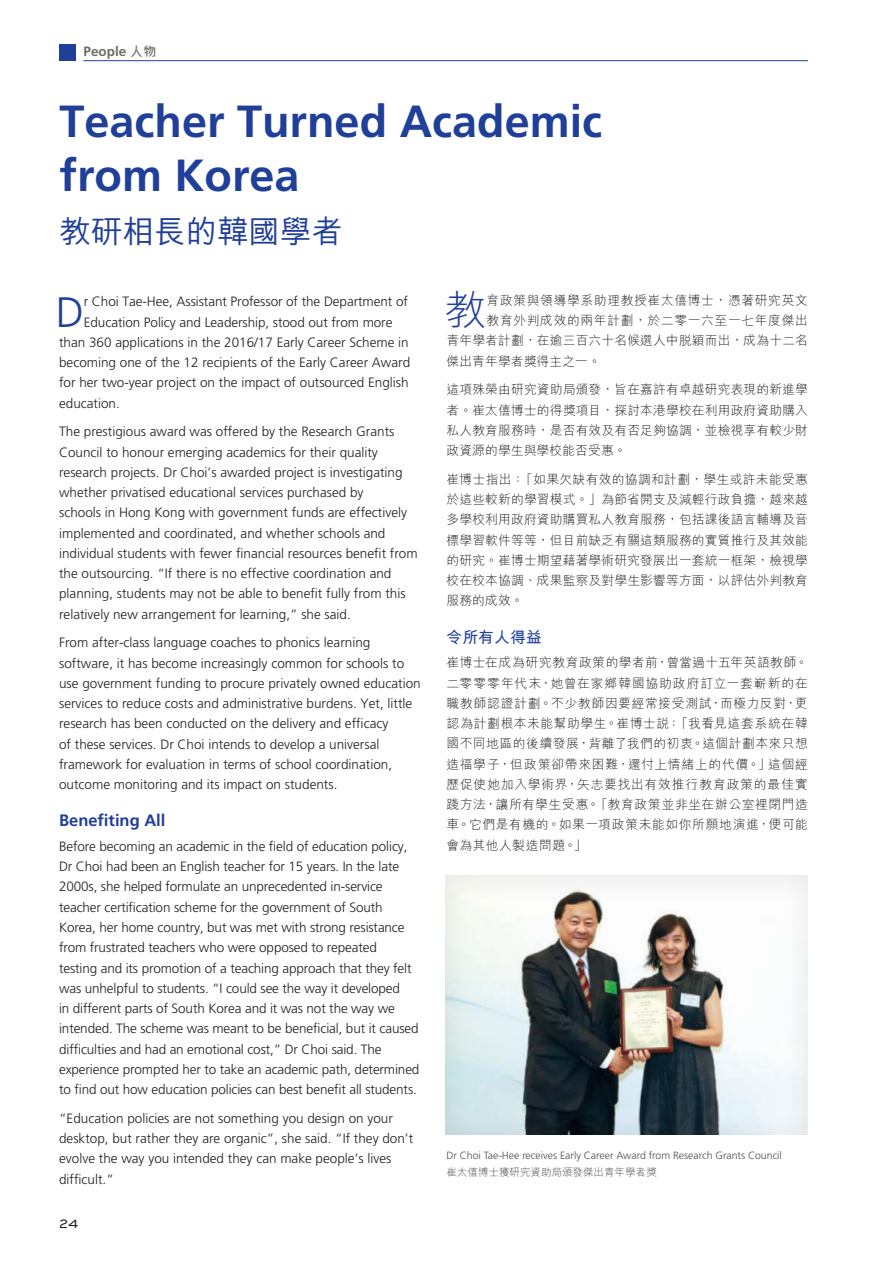
<style>
.page{position:relative;width:893px;height:1263px;background:#fff}
.page>*{position:absolute;margin:0;border:0;box-sizing:border-box;transform-origin:0 0}
.t1{font:700 45px/54px "Frutiger";color:#203f99}
.t2{font:300 42.45px "Frutiger";color:#203f99}
.t3{font:300 41.1px "M Hei HK";color:#203f99}
.t4{font:500 31.5px "M Hei HK";color:#203f99}
.t5{font:700 16.5px "Frutiger";color:#203f99}
.t6{font:700 15.75px "M Hei HK";letter-spacing:.01em;color:#203f99}
.t7{font:15px "Sweet Sans Pro";color:#221f1f}
.t8{font:300 13.5px/20.2px "Frutiger";color:#221f1f}
.t9{font:700 13.5px "Frutiger";color:#6d6d62}
.t10{font:300 12.75px/20.2px "M Hei HK";letter-spacing:.015em;color:#221f1f;text-align:justify}
.t11{font:300 12.75px "M Hei HK";letter-spacing:.05em;color:#221f1f}
.t12{font:300 10.5px "Frutiger";color:#4c4c4e}
.t13{font:300 10.5px "M Hei HK";color:#4c4c4e}
.s1{font-family:"M Elle HK";font-weight:500;font-size:12.75px}
</style>
<div class="page">
<img style="left:445px;top:875px;width:363px;height:260px">
<div style="left:60px;top:45px;width:16px;height:16px;background:#203f99"></div>
<hr style="left:83px;top:60px;width:725px;height:1px;background:#203f99">
<p class="t9" style="left:84px;top:45px;width:74px">People <span class="s1">人物</span></p>
<h1 class="t1" style="left:60px;top:98px;width:544px">Teacher Turned Academic from Korea</h1>
<h3 class="t4" style="left:60px;top:208px;width:285px">教研相長的韓國學者</h3>
<h2 class="t2" style="left:56px;top:294px;width:30px">D</h2>
<p class="t8" style="left:84px;top:292px;width:326px">r Choi Tae-Hee, Assistant Professor of the Department of</p>
<p class="t8" style="left:84px;top:313px;width:310px">Education Policy and Leadership, stood out from more</p>
<p class="t8" style="left:59px;top:333px;width:351px">than 360 applications in the 2016/17 Early Career Scheme in</p>
<p class="t8" style="left:59px;top:353px;width:353px">becoming one of the 12 recipients of the Early Career Award</p>
<p class="t8" style="left:59px;top:373px;width:351px">for her two-year project on the impact of outsourced English</p>
<p class="t8" style="left:59px;top:394px;width:62px">education.</p>
<p class="t8" style="left:59px;top:422px;width:360px">The prestigious award was offered by the Research Grants Council to honour emerging academics for their quality research projects. Dr Choi’s awarded project is investigating whether privatised educational services purchased by<br>schools in Hong Kong with government funds are effectively implemented and coordinated, and whether schools and individual students with fewer financial resources benefit from the outsourcing. “If there is no effective coordination and planning, students may not be able to benefit fully from this relatively new arrangement for learning,” she said.</p>
<p class="t8" style="left:59px;top:633px;width:363px">From after-class language coaches to phonics learning software, it has become increasingly common for schools to use government funding to procure privately owned education services to reduce costs and administrative burdens. Yet, little research has been conducted on the delivery and efficacy<br>of these services. Dr Choi intends to develop a universal framework for evaluation in terms of school coordination, outcome monitoring and its impact on students.</p>
<p class="t5" style="left:59px;top:814px;width:108px">Benefiting All</p>
<p class="t8" style="left:59px;top:837px;width:362px">Before becoming an academic in the field of education policy, Dr Choi had been an English teacher for 15 years. In the late 2000s, she helped formulate an unprecedented in-service teacher certification scheme for the government of South Korea, her home country, but was met with strong resistance from frustrated teachers who were opposed to repeated<br>testing and its promotion of a teaching approach that they felt was unhelpful to students. “I could see the way it developed<br>in different parts of South Korea and it was not the way we intended. The scheme was meant to be beneficial, but it caused difficulties and had an emotional cost,” Dr Choi said. The experience prompted her to take an academic path, determined to find out how education policies can best benefit all students.</p>
<p class="t8" style="left:59px;top:1109px;width:356px">“Education policies are not something you design on your desktop, but rather they are organic”, she said. “If they don’t evolve the way you intended they can make people’s lives difficult.”</p>
<p class="t7" style="left:59px;top:1214px;width:21px">24</p>
<h3 class="t3" style="left:445px;top:281px;width:43px">教</h3>
<p class="t11" style="left:487px;top:291px;width:323px">育政策與領導學系助理教授崔太僖博士，憑著研究英文</p>
<p class="t11" style="left:487px;top:312px;width:323px">教育外判成效的兩年計劃，於二零一六至一七年度傑出</p>
<p class="t10" style="left:446px;top:330px;width:363px">青年學者計劃，在逾三百六十名候選人中脫穎而出，成為十二名</p>
<p class="t10" style="left:446px;top:350px;width:156px">傑出青年學者獎得主之一。</p>
<p class="t10" style="left:446px;top:379px;width:363px">這項殊榮由研究資助局頒發，旨在嘉許有卓越研究表現的新進學者。崔太僖博士的得獎項目，探討本港學校在利用政府資助購入私人教育服務時，是否有效及有否足夠協調，並檢視享有較少財政資源的學生與學校能否受惠。</p>
<p class="t10" style="left:446px;top:469px;width:363px">崔博士指出：「如果欠缺有效的協調和計劃，學生或許未能受惠於這些較新的學習模式。」為節省開支及減輕行政負擔，越來越多學校利用政府資助購買私人教育服務，包括課後語言輔導及音標學習軟件等等，但目前缺乏有關這類服務的實質推行及其效能的研究。崔博士期望藉著學術研究發展出一套統一框架，檢視學校在校本協調、成果監察及對學生影響等方面，以評估外判教育服務的成效。</p>
<p class="t6" style="left:446px;top:625px;width:97px">令所有人得益</p>
<p class="t10" style="left:446px;top:652px;width:363px">崔博士在成為研究教育政策的學者前，曾當過十五年英語教師。二零零零年代末，她曾在家鄉韓國協助政府訂立一套嶄新的在職教師認證計劃。不少教師因要經常接受測試，而極力反對，更認為計劃根本未能幫助學生。崔博士說：「我看見這套系統在韓國不同地區的後續發展，背離了我們的初衷。這個計劃本來只想造福學子，但政策卻帶來困難，還付上情緒上的代價。」這個經歷促使她加入學術界，矢志要找出有效推行教育政策的最佳實踐方法，讓所有學生受惠。「教育政策並非坐在辦公室裡閉門造車。它們是有機的。如果一項政策未能如你所願地演進，便可能會為其他人製造問題。」</p>
<p class="t12" style="left:446px;top:1151px;width:337px">Dr Choi Tae-Hee receives Early Career Award from Research Grants Council</p>
<p class="t13" style="left:446px;top:1165px;width:211px">崔太僖博士獲研究資助局頒發傑出青年學者獎</p>
</div>
